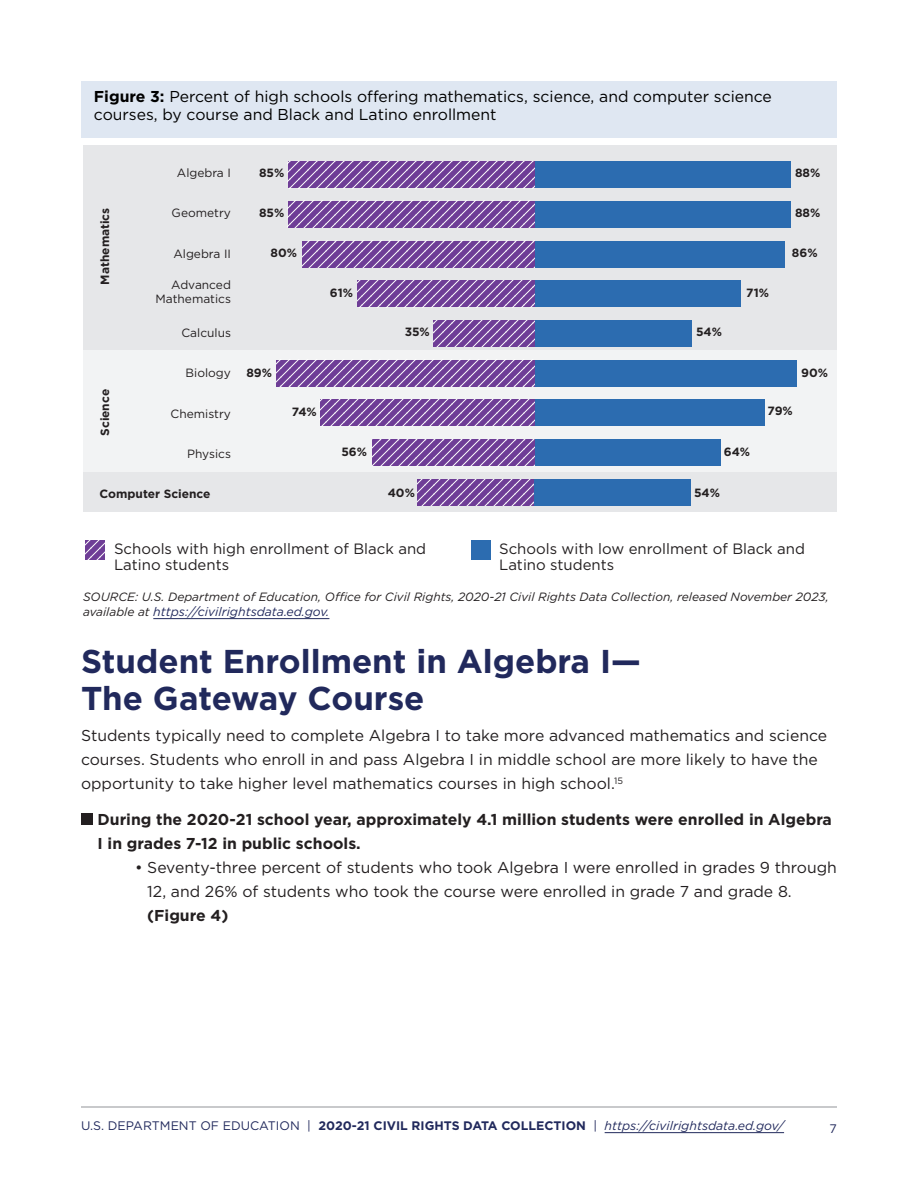
<style>
.page{position:relative;width:918px;height:1188px;background:#fff}
.page>*{position:absolute;margin:0;border:0;box-sizing:border-box;transform-origin:0 0}
.t1{font:700 33px/37.5px "Gotham";color:#21295c}
.t2{font:15.75px/24px "Gotham";color:#231f20}
.t3{font:15.75px/18px "Gotham";color:#000}
.t4{font:700 15.75px/24px "Gotham";color:#231f20}
.t5{font:15px/16.5px "Gotham";color:#231f20}
.t6{font:700 12.3px "Gotham";color:#21295c}
.t7{font:italic 12.3px "Gotham";color:#21295c}
.t8{font:12.3px "Gotham";color:#21295c}
.t9{font:italic 12px "Gotham";color:#231f20}
.t10{font:700 12px "Gotham";color:#231f20}
.t11{font:12px/13.5px "Gotham";color:#231f20;text-align:right}
.s1{font-weight:700}
.s2{font-size:12px;color:#231f20}
.s3{font-weight:400}
.s4{font-weight:400;font-style:italic}
</style>
<div class="page">
<hr style="left:605px;top:1132px;width:179px;height:1px;background:#21295c">
<hr style="left:81px;top:1107px;width:756px;height:1px;background:#939598">
<div style="left:81px;top:813px;width:12px;height:12px;background:#231f20"></div>
<div style="left:81px;top:81px;width:756px;height:56px;background:#dfe7f2"></div>
<div style="left:84px;top:472px;width:753px;height:40px;background:#e6e7e9"></div>
<div style="left:84px;top:146px;width:753px;height:207px;background:#e6e7e9"></div>
<div style="left:84px;top:350px;width:753px;height:122px;background:#f2f3f4"></div>
<div style="left:535px;top:161px;width:255px;height:27px;background:#2c6cb0"></div>
<div style="left:535px;top:201px;width:255px;height:27px;background:#2c6cb0"></div>
<div style="left:535px;top:241px;width:250px;height:27px;background:#2c6cb0"></div>
<div style="left:535px;top:280px;width:206px;height:27px;background:#2c6cb0"></div>
<div style="left:535px;top:320px;width:157px;height:27px;background:#2c6cb0"></div>
<div style="left:535px;top:360px;width:261px;height:27px;background:#2c6cb0"></div>
<div style="left:535px;top:400px;width:229px;height:26px;background:#2c6cb0"></div>
<div style="left:535px;top:439px;width:186px;height:27px;background:#2c6cb0"></div>
<div style="left:534px;top:479px;width:157px;height:27px;background:#2c6cb0"></div>
<svg style="left:288px;top:161px;width:247px;height:27px;background:#855ba6"></svg>
<svg style="left:288px;top:201px;width:247px;height:27px;background:#855ba6"></svg>
<svg style="left:302px;top:241px;width:233px;height:27px;background:#855ba6"></svg>
<svg style="left:358px;top:280px;width:177px;height:27px;background:#855ba6"></svg>
<svg style="left:433px;top:320px;width:102px;height:27px;background:#855ba6"></svg>
<svg style="left:276px;top:360px;width:259px;height:27px;background:#855ba6"></svg>
<svg style="left:320px;top:400px;width:215px;height:26px;background:#855ba6"></svg>
<svg style="left:372px;top:439px;width:163px;height:27px;background:#855ba6"></svg>
<svg style="left:418px;top:479px;width:116px;height:27px;background:#855ba6"></svg>
<div style="left:471px;top:540px;width:20px;height:19px;background:#2c6cb0"></div>
<svg style="left:87px;top:541px;width:17px;height:17px"></svg>
<hr style="left:153px;top:618px;width:176px;height:1px;background:#21295c">
<p class="t3" style="left:94px;top:87px;width:679px"><span class="s1">Figure 3:</span> Percent of high schools offering mathematics, science, and computer science courses, by course and Black and Latino enrollment</p>
<p class="t10" style="left:97px;top:285px;width:78px;rotate:-90deg">Mathematics</p>
<p class="t10" style="left:97px;top:436px;width:48px;rotate:-90deg">Science</p>
<p class="t11" style="left:177px;top:166px;width:56px">Algebra I</p>
<p class="t11" style="left:172px;top:206px;width:61px">Geometry</p>
<p class="t11" style="left:173px;top:246px;width:59px">Algebra II</p>
<p class="t11" style="left:155px;top:278px;width:77px">Advanced<br>Mathematics</p>
<p class="t11" style="left:181px;top:326px;width:51px">Calculus</p>
<p class="t11" style="left:186px;top:366px;width:47px">Biology</p>
<p class="t11" style="left:171px;top:406px;width:62px">Chemistry</p>
<p class="t11" style="left:187px;top:447px;width:45px">Physics</p>
<p class="t10" style="left:100px;top:486px;width:113px">Computer Science</p>
<p class="t10" style="left:259px;top:165px;width:27px">85%</p>
<p class="t10" style="left:259px;top:205px;width:27px">85%</p>
<p class="t10" style="left:271px;top:245px;width:28px">80%</p>
<p class="t10" style="left:330px;top:285px;width:25px">61%</p>
<p class="t10" style="left:246px;top:365px;width:27px">89%</p>
<p class="t10" style="left:292px;top:403px;width:26px">74%</p>
<p class="t10" style="left:341px;top:443px;width:27px">56%</p>
<p class="t10" style="left:405px;top:324px;width:27px">35%</p>
<p class="t10" style="left:388px;top:485px;width:29px">40%</p>
<p class="t10" style="left:696px;top:324px;width:28px">54%</p>
<p class="t10" style="left:746px;top:285px;width:24px">71%</p>
<p class="t10" style="left:795px;top:165px;width:27px">88%</p>
<p class="t10" style="left:795px;top:205px;width:27px">88%</p>
<p class="t10" style="left:792px;top:245px;width:27px">86%</p>
<p class="t10" style="left:801px;top:365px;width:28px">90%</p>
<p class="t10" style="left:767px;top:403px;width:27px">79%</p>
<p class="t10" style="left:724px;top:443px;width:28px">64%</p>
<p class="t10" style="left:694px;top:485px;width:28px">54%</p>
<p class="t5" style="left:114px;top:540px;width:314px">Schools with high enrollment of Black and<br>Latino students</p>
<p class="t5" style="left:499px;top:540px;width:307px">Schools with low enrollment of Black and<br>Latino students</p>
<p class="t9" style="left:83px;top:589px;width:747px">SOURCE: U.S. Department of Education, Office for Civil Rights, 2020-21 Civil Rights Data Collection, released November 2023,</p>
<p class="t7" style="left:83px;top:604px;width:248px"><span class="s2">available at</span> https://civilrightsdata.ed.gov.</p>
<h2 class="t1" style="left:81px;top:642px;width:561px">Student Enrollment in Algebra I—<br>The Gateway Course</h2>
<p class="t2" style="left:81px;top:723px;width:748px">Students typically need to complete Algebra I to take more advanced mathematics and science courses. Students who enroll in and pass Algebra I in middle school are more likely to have the opportunity to take higher level mathematics courses in high school.<sup>15</sup></p>
<p class="t4" style="left:98px;top:807px;width:736px">During the 2020-21 school year, approximately 4.1 million students were enrolled in Algebra<br>I in grades 7-12 in public schools.</p>
<p class="t2" style="left:147px;top:855px;width:691px;text-indent:-12px">• Seventy-three percent of students who took Algebra I were enrolled in grades 9 through<br>12, and 26% of students who took the course were enrolled in grade 7 and grade 8.</p>
<p class="t4" style="left:147px;top:903px;width:83px">(Figure 4)</p>
<p class="t6" style="left:81px;top:1118px;width:705px"><span class="s3">U.S. DEPARTMENT OF EDUCATION |</span> 2020-21 CIVIL RIGHTS DATA COLLECTION <span class="s3">|</span> <span class="s4">https://civilrightsdata.ed.gov/</span></p>
<p class="t8" style="left:830px;top:1121px;width:9px">7</p>
</div>
